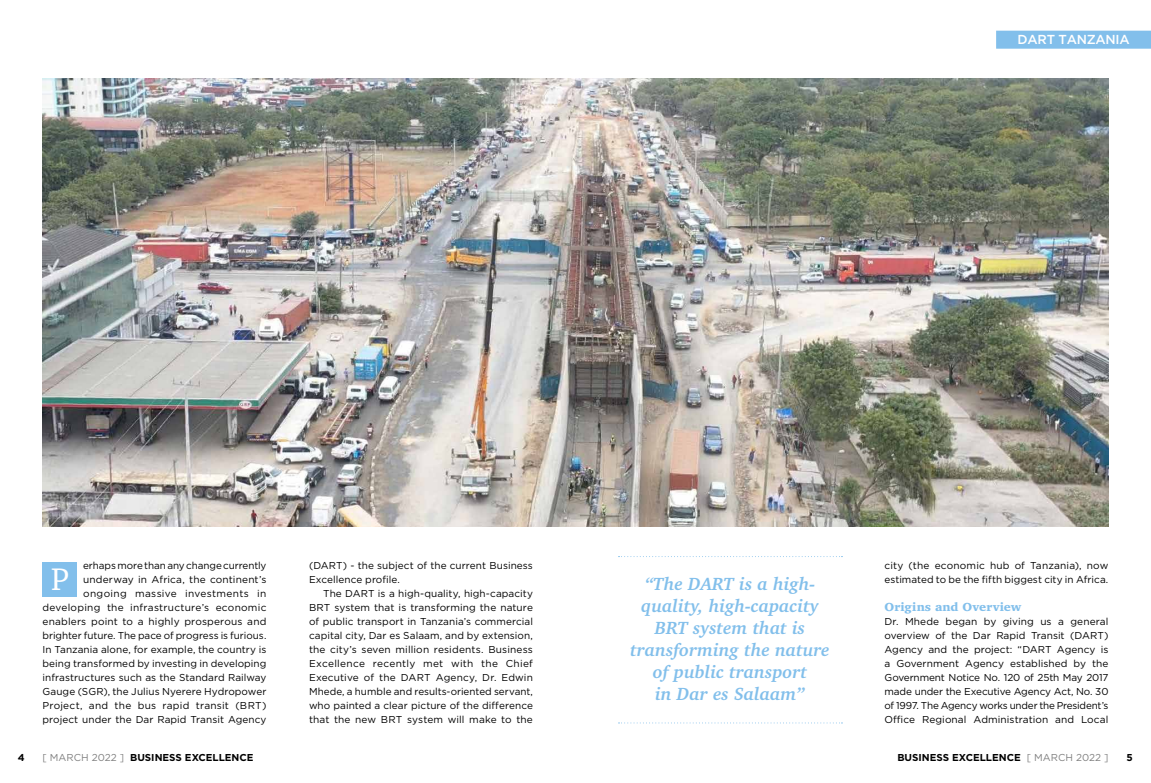
<style>
.page{position:relative;width:1151px;height:783px;background:#fff}
.page>*{position:absolute;margin:0;border:0;box-sizing:border-box;transform-origin:0 0}
.t1{font:32px "Charter IT Cby BT";color:#fff}
.t2{font:italic 700 18px/22px "Charter IT Cby BT";color:#82bfeb;text-align:center}
.t3{font:500 13px "Gotham";letter-spacing:-.02em;color:#fff}
.t4{font:900 12px "Charter IT Cby BT";letter-spacing:.005em;color:#82bfeb}
.t5{font:10px/14px "Gotham";letter-spacing:.005em;color:#000}
.t6{font:700 10px "Gotham";color:#000}
.s1{font-weight:400;color:#808080}
</style>
<div class="page">
<img style="left:43px;top:78px;width:1065px;height:448px">
<div style="left:43px;top:561px;width:34px;height:35px;background:#82bfeb"></div>
<div style="left:996px;top:31px;width:155px;height:18px;background:#82bfeb"></div>
<svg style="left:618px;top:556px;width:224px;height:1px"></svg>
<svg style="left:618px;top:722px;width:224px;height:1px"></svg>
<h3 class="t3" style="left:1018px;top:31px;width:114px">DART TANZANIA</h3>
<p class="t5" style="left:43px;top:558px;width:225px;text-align:right">erhaps more than any change currently underway in Africa, the continent’s ongoing massive investments in developing the infrastructure’s economic enablers point to a highly prosperous and brighter future. The pace of progress is furious.<br>In Tanzania alone, for example, the country is being transformed by investing in developing infrastructures such as the Standard Railway Gauge (SGR), the Julius Nyerere Hydropower Project, and the bus rapid transit (BRT) project under the Dar Rapid Transit Agency</p>
<p class="t5" style="left:309px;top:558px;width:225px">(DART) - the subject of the current Business<br>Excellence profile.</p>
<p class="t5" style="left:884px;top:558px;width:225px">city (the economic hub of Tanzania), now estimated to be the fifth biggest city in Africa.</p>
<p class="t4" style="left:884px;top:599px;width:138px">Origins and Overview</p>
<p class="t5" style="left:884px;top:614px;width:225px;text-align:justify">Dr. Mhede began by giving us a general overview of the Dar Rapid Transit (DART)<br>Agency and the project: “DART Agency is a Government Agency established by the Government Notice No. 120 of 25th May 2017 made under the Executive Agency Act, No. 30 of 1997. The Agency works under the President’s Office Regional Administration and Local</p>
<p class="t6" style="left:897px;top:750px;width:213px">BUSINESS EXCELLENCE <span class="s1">[ MARCH 2022 ]</span></p>
<h1 class="t1" style="left:51px;top:559px;width:19px">P</h1>
<h2 class="t2" style="left:630px;top:572px;width:201px">“The DART is a high&shy;quality, high-capacity<br>BRT system that is transforming the nature of public transport<br>in Dar es Salaam”</h2>
<p class="t5" style="left:309px;top:586px;width:225px;text-align:justify;text-indent:14px">The DART is a high-quality, high-capacity BRT system that is transforming the nature of public transport in Tanzania’s commercial capital city, Dar es Salaam, and by extension, the city’s seven million residents. Business Excellence recently met with the Chief Executive of the DART Agency, Dr. Edwin Mhede, a humble and results-oriented servant, who painted a clear picture of the difference that the new BRT system will make to the</p>
<p class="t6" style="left:18px;top:750px;width:8px">4</p>
<p class="t6" style="left:43px;top:750px;width:213px"><span class="s1">[ MARCH 2022 ]</span> BUSINESS EXCELLENCE</p>
<p class="t6" style="left:1126px;top:750px;width:8px">5</p>
</div>
